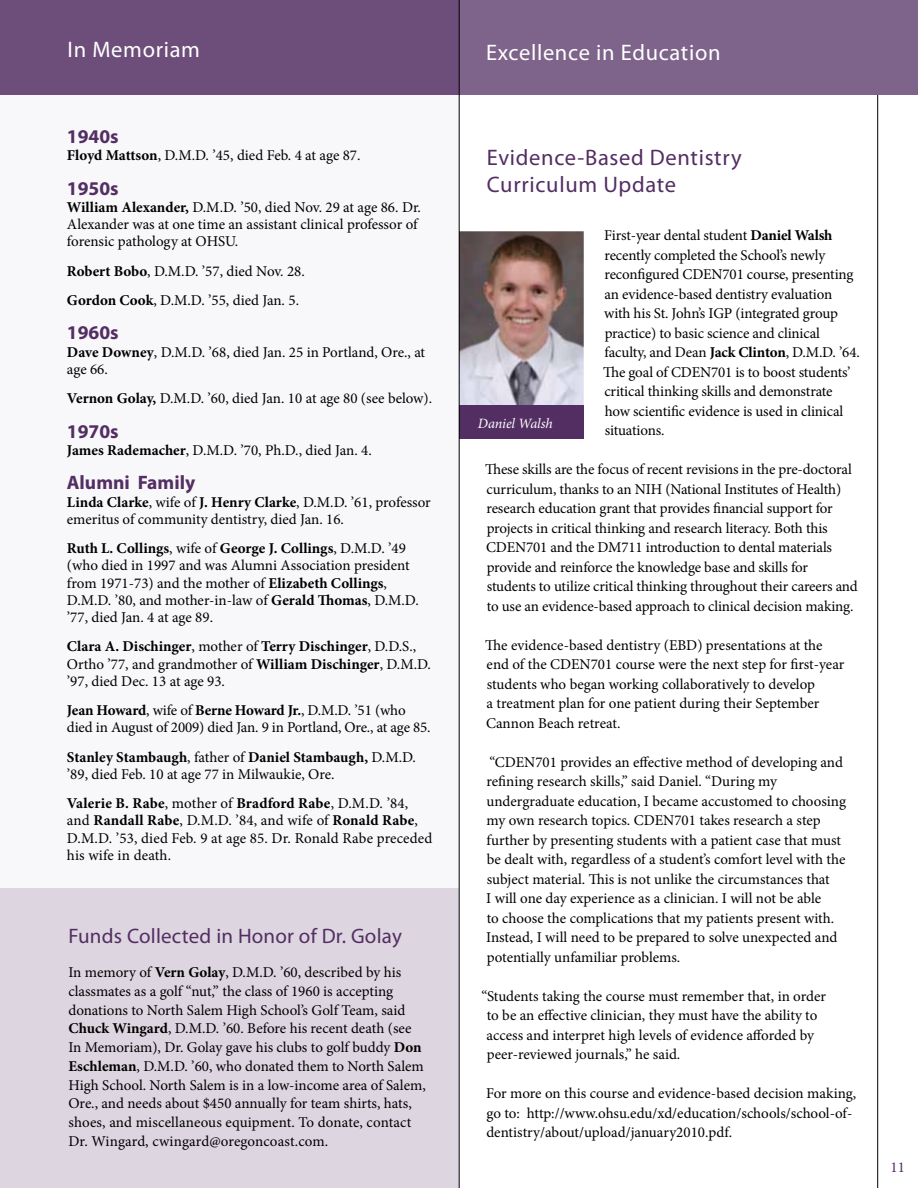
<style>
.page{position:relative;width:918px;height:1188px;background:#fff}
.page>*{position:absolute;margin:0;border:0;box-sizing:border-box;transform-origin:0 0}
.t1{font:22.5px/27px "Myriad Pro";letter-spacing:.03em;color:#532e63}
.t2{font:22.5px "Myriad Pro";letter-spacing:.03em;color:#fff}
.t3{font:21px "Myriad Pro";letter-spacing:.01em;color:#532e63}
.t4{font:700 19.5px "Myriad Pro";color:#532e63}
.t5{font:15px/19.5px "Minion Pro";letter-spacing:-.005em;color:#000}
.t6{font:15px "Minion Pro";color:#532e63}
.t7{font:italic 14.25px "Minion Pro";letter-spacing:-.015em;color:#fff}
.s1{font-weight:700}
</style>
<div class="page">
<img style="left:460px;top:231px;width:124px;height:174px">
<div style="left:459px;top:405px;width:125px;height:33px;background:#532e63"></div>
<hr style="left:877px;top:0;width:1px;height:1188px;background:#000">
<div style="left:0;top:0;width:918px;height:94px;background:#7e638a"></div>
<div style="left:0;top:0;width:459px;height:900px;background:#f8f7f9"></div>
<div style="left:0;top:889px;width:459px;height:299px;background:#ddd5e0"></div>
<div style="left:0;top:0;width:459px;height:94px;background:#6d4e7a"></div>
<hr style="left:459px;top:0;width:1px;height:1188px;background:#000">
<h1 class="t2" style="left:68px;top:36px;width:134px">In Memoriam</h1>
<h3 class="t4" style="left:67px;top:124px;width:53px">1940s</h3>
<p class="t5" style="left:67px;top:146px;width:295px"><span class="s1">Floyd Mattson</span>, D.M.D. ’45, died Feb. 4 at age 87.</p>
<h3 class="t4" style="left:67px;top:175px;width:53px">1950s</h3>
<p class="t5" style="left:67px;top:199px;width:356px;line-height:17.2px"><span class="s1">William Alexander,</span> D.M.D. ’50, died Nov. 29 at age 86. Dr.<br>Alexander was at one time an assistant clinical professor of forensic pathology at OHSU.</p>
<p class="t5" style="left:67px;top:256px;width:239px;line-height:29.2px"><span class="s1">Robert Bobo</span>, D.M.D. ’57, died Nov. 28.<br><span class="s1">Gordon Cook</span>, D.M.D. ’55, died Jan. 5.</p>
<h3 class="t4" style="left:67px;top:320px;width:53px">1960s</h3>
<p class="t5" style="left:67px;top:343px;width:360px;line-height:17.2px"><span class="s1">Dave Downey</span>, D.M.D. ’68, died Jan. 25 in Portland, Ore., at age 66.</p>
<p class="t5" style="left:67px;top:389px;width:367px"><span class="s1">Vernon Golay,</span> D.M.D. ’60, died Jan. 10 at age 80 (see below).</p>
<h3 class="t4" style="left:67px;top:418px;width:53px">1970s</h3>
<p class="t5" style="left:67px;top:440px;width:306px"><span class="s1">James Rademacher</span>, D.M.D. ’70, Ph.D., died Jan. 4.</p>
<h3 class="t4" style="left:67px;top:470px;width:130px">Alumni Family</h3>
<p class="t5" style="left:67px;top:493px;width:365px;line-height:17.2px"><span class="s1">Linda Clarke</span>, wife of <span class="s1">J. Henry Clarke</span>, D.M.D. ’61, professor emeritus of community dentistry, died Jan. 16.</p>
<p class="t5" style="left:67px;top:540px;width:353px;line-height:17.2px"><span class="s1">Ruth L. Collings</span>, wife of <span class="s1">George J. Collings</span>, D.M.D. ’49 (who died in 1997 and was Alumni Association president from 1971-73) and the mother of <span class="s1">Elizabeth Collings</span>, D.M.D. ’80, and mother-in-law of <span class="s1">Gerald Thomas</span>, D.M.D. ’77, died Jan. 4 at age 89.</p>
<p class="t5" style="left:67px;top:638px;width:366px;line-height:17.2px"><span class="s1">Clara A. Dischinger</span>, mother of <span class="s1">Terry Dischinger</span>, D.D.S.,<br>Ortho ’77, and grandmother of <span class="s1">William Dischinger</span>, D.M.D. ’97, died Dec. 13 at age 93.</p>
<p class="t5" style="left:67px;top:702px;width:365px;line-height:17.2px"><span class="s1">Jean Howard</span>, wife of <span class="s1">Berne Howard Jr.</span>, D.M.D. ’51 (who died in August of 2009) died Jan. 9 in Portland, Ore., at age 85.</p>
<p class="t5" style="left:67px;top:748px;width:351px;line-height:17.2px"><span class="s1">Stanley Stambaugh</span>, father of <span class="s1">Daniel Stambaugh,</span> D.M.D. ’89, died Feb. 10 at age 77 in Milwaukie, Ore.</p>
<p class="t5" style="left:67px;top:795px;width:367px;line-height:17.2px"><span class="s1">Valerie B. Rabe</span>, mother of <span class="s1">Bradford Rabe</span>, D.M.D. ’84, and <span class="s1">Randall Rabe</span>, D.M.D. ’84, and wife of <span class="s1">Ronald Rabe</span>, D.M.D. ’53, died Feb. 9 at age 85. Dr. Ronald Rabe preceded his wife in death.</p>
<h2 class="t3" style="left:68px;top:923px;width:335px">Funds Collected in Honor of Dr. Golay</h2>
<p class="t5" style="left:68px;top:963px;width:359px;line-height:18.8px">In memory of <span class="s1">Vern Golay</span>, D.M.D. ’60, described by his classmates as a golf “nut,” the class of 1960 is accepting donations to North Salem High School’s Golf Team, said <span class="s1">Chuck Wingard</span>, D.M.D. ’60. Before his recent death (see In Memoriam), Dr. Golay gave his clubs to golf buddy <span class="s1">Don Eschleman</span>, D.M.D. ’60, who donated them to North Salem High School. North Salem is in a low-income area of Salem, Ore., and needs about $450 annually for team shirts, hats, shoes, and miscellaneous equipment. To donate, contact Dr. Wingard, cwingard@oregoncoast.com.</p>
<h1 class="t2" style="left:486px;top:38px;width:236px">Excellence in Education</h1>
<h1 class="t1" style="left:487px;top:144px;width:256px">Evidence-Based Dentistry<br>Curriculum Update</h1>
<p class="t5" style="left:603px;top:226px;width:258px">First-year dental student <span class="s1">Daniel Walsh </span>recently completed the School’s newly reconfigured CDEN701 course, presenting an evidence-based dentistry evaluation with his St. John’s IGP (integrated group practice) to basic science and clinical faculty, and Dean <span class="s1">Jack Clinton</span>, D.M.D. ’64.<br>The goal of CDEN701 is to boost students’ critical thinking skills and demonstrate how scientific evidence is used in clinical situations.</p>
<p class="t5" style="left:485px;top:460px;width:374px">These skills are the focus of recent revisions in the pre-doctoral curriculum, thanks to an NIH (National Institutes of Health) research education grant that provides financial support for projects in critical thinking and research literacy. Both this CDEN701 and the DM711 introduction to dental materials provide and reinforce the knowledge base and skills for students to utilize critical thinking throughout their careers and to use an evidence-based approach to clinical decision making.</p>
<p class="t5" style="left:485px;top:635px;width:361px">The evidence-based dentistry (EBD) presentations at the end of the CDEN701 course were the next step for first-year students who began working collaboratively to develop<br>a treatment plan for one patient during their September Cannon Beach retreat.</p>
<p class="t5" style="left:486px;top:752px;width:361px">“CDEN701 provides an effective method of developing and refining research skills,” said Daniel. “During my undergraduate education, I became accustomed to choosing my own research topics. CDEN701 takes research a step further by presenting students with a patient case that must be dealt with, regardless of a student’s comfort level with the subject material. This is not unlike the circumstances that<br>I will one day experience as a clinician. I will not be able<br>to choose the complications that my patients present with.<br>Instead, I will need to be prepared to solve unexpected and potentially unfamiliar problems.</p>
<p class="t5" style="left:487px;top:986px;width:341px;text-indent:-5px">“Students taking the course must remember that, in order to be an effective clinician, they must have the ability to access and interpret high levels of evidence afforded by peer-reviewed journals,” he said.</p>
<p class="t5" style="left:486px;top:1084px;width:372px">For more on this course and evidence-based decision making, go to: http://www.ohsu.edu/xd/education/schools/school-of&shy;dentistry/about/upload/january2010.pdf.</p>
<p class="t7" style="left:478px;top:414px;width:76px">Daniel Walsh</p>
<p class="t6" style="left:891px;top:1157px;width:16px">11</p>
</div>
